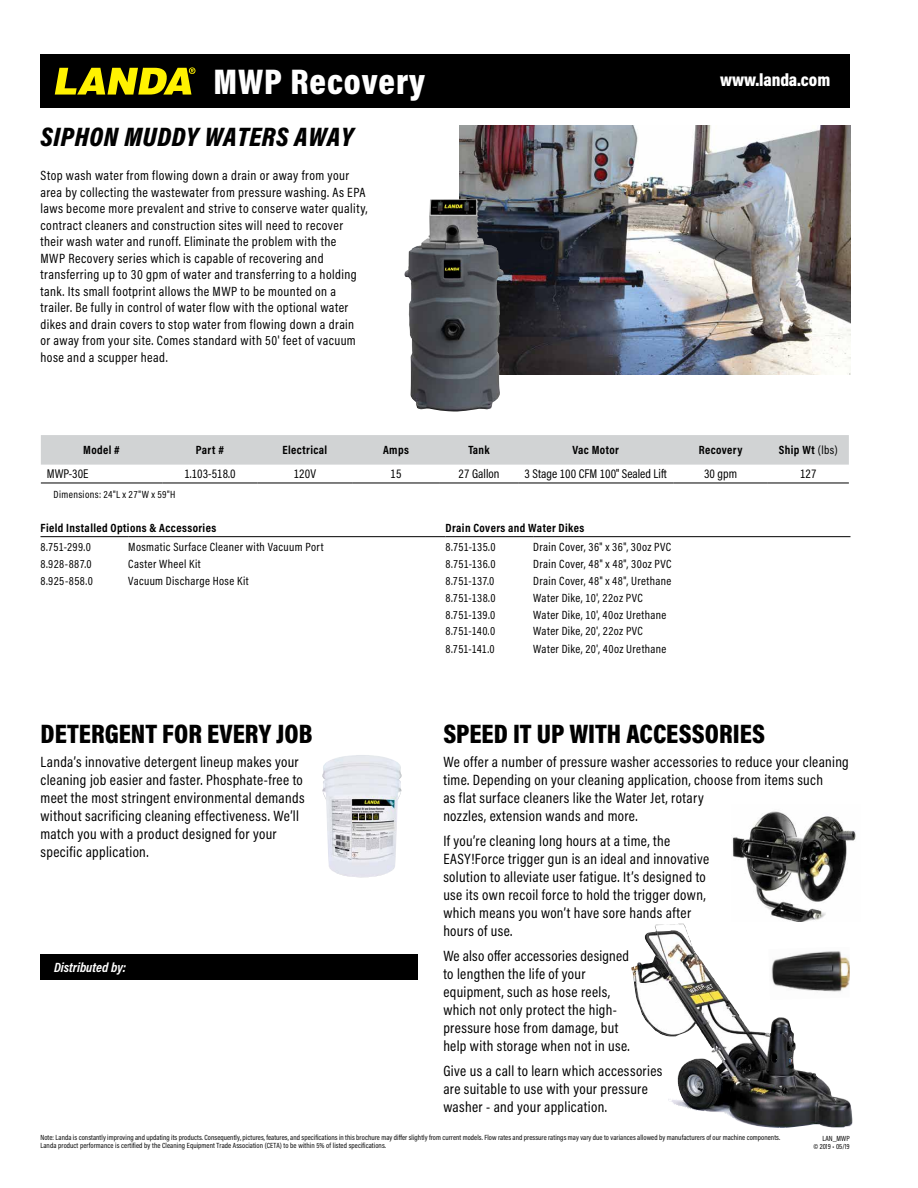
<style>
.page{position:relative;width:918px;height:1188px;background:#fff}
.page>*{position:absolute;margin:0;border:0;box-sizing:border-box;transform-origin:0 0}
.t1{font:900 36px "Acumin Pro Cond";letter-spacing:.025em;color:#fff}
.t2{font:900 27px "Acumin Pro Cond";color:#000}
.t3{font:italic 900 27px "Acumin Pro Cond";letter-spacing:.02em;color:#000}
.t4{font:900 18px "Acumin Pro Cond";letter-spacing:-.005em;color:#fff}
.t5{font:15px/18px "Acumin Pro Cond";letter-spacing:.025em;color:#000}
.t6{font:13.5px/16.5px "Acumin Pro Cond";letter-spacing:.03em;color:#000}
.t7{font:italic 700 13.5px "Acumin Pro Cond";color:#fff}
.t8{font:12.75px "Acumin Pro Cond";color:#000}
.t9{font:12px "Acumin Pro Cond";letter-spacing:.03em;color:#000}
.t10{font:700 12px "Acumin Pro Cond";letter-spacing:.03em;color:#000}
.t11{font:10.5px "Acumin Pro Cond";letter-spacing:.035em;color:#000}
.t12{font:7.5px/8.2px "Acumin Pro Cond";letter-spacing:.01em;color:#000;text-align:right}
.s1{font-weight:400}
</style>
<div class="page">
<div style="left:40px;top:54px;width:810px;height:54px;background:#000"></div>
<svg style="left:55px;top:67px;width:140px;height:28px"></svg>
<div style="left:40px;top:954px;width:378px;height:26px;background:#000"></div>
<hr style="left:40px;top:536px;width:88px;height:1px;background:#000">
<hr style="left:128px;top:536px;width:318px;height:1px;background:#000">
<hr style="left:446px;top:536px;width:87px;height:1px;background:#000">
<hr style="left:533px;top:536px;width:317px;height:1px;background:#000">
<img style="left:459px;top:126px;width:391px;height:249px">
<img style="left:631px;top:924px;width:221px;height:204px">
<img style="left:732px;top:811px;width:124px;height:111px">
<div style="left:766px;top:947px;width:84px;height:53px;background:#fff"></div>
<img style="left:771px;top:951px;width:79px;height:41px">
<img style="left:322px;top:755px;width:80px;height:123px">
<img style="left:404px;top:199px;width:100px;height:213px">
<div style="left:41px;top:435px;width:808px;height:30px;background:#d1d3d4"></div>
<hr style="left:41px;top:483px;width:121px;height:1px;background:#000">
<hr style="left:162px;top:483px;width:96px;height:1px;background:#000">
<hr style="left:258px;top:483px;width:94px;height:1px;background:#000">
<hr style="left:352px;top:483px;width:88px;height:1px;background:#000">
<hr style="left:440px;top:483px;width:78px;height:1px;background:#000">
<hr style="left:518px;top:483px;width:155px;height:1px;background:#000">
<hr style="left:673px;top:483px;width:95px;height:1px;background:#000">
<hr style="left:768px;top:483px;width:81px;height:1px;background:#000">
<h1 class="t1" style="left:213px;top:58px;width:213px">MWP Recovery</h1>
<h2 class="t3" style="left:40px;top:119px;width:314px">SIPHON MUDDY WATERS AWAY</h2>
<p class="t6" style="left:40px;top:167px;width:329px">Stop wash water from flowing down a drain or away from your area by collecting the wastewater from pressure washing. As EPA laws become more prevalent and strive to conserve water quality, contract cleaners and construction sites will need to recover their wash water and runoff. Eliminate the problem with the<br>MWP Recovery series which is capable of recovering and transferring up to 30 gpm of water and transferring to a holding tank. Its small footprint allows the MWP to be mounted on a trailer. Be fully in control of water flow with the optional water dikes and drain covers to stop water from flowing down a drain<br>or away from your site. Comes standard with 50' feet of vacuum hose and a scupper head.</p>
<p class="t4" style="left:720px;top:69px;width:112px">www.landa.com</p>
<p class="t10" style="left:83px;top:442px;width:38px">Model #</p>
<p class="t10" style="left:196px;top:442px;width:30px">Part #</p>
<p class="t10" style="left:283px;top:442px;width:46px">Electrical</p>
<p class="t10" style="left:383px;top:442px;width:27px">Amps</p>
<p class="t10" style="left:468px;top:442px;width:23px">Tank</p>
<p class="t10" style="left:573px;top:442px;width:48px">Vac Motor</p>
<p class="t10" style="left:699px;top:442px;width:45px">Recovery</p>
<p class="t10" style="left:779px;top:442px;width:60px">Ship Wt <span class="s1">(lbs)</span></p>
<p class="t8" style="left:47px;top:466px;width:43px">MWP-30E</p>
<p class="t8" style="left:184px;top:466px;width:53px">1.103-518.0</p>
<p class="t8" style="left:294px;top:466px;width:24px">120V</p>
<p class="t8" style="left:391px;top:466px;width:13px">15</p>
<p class="t8" style="left:459px;top:466px;width:42px">27 Gallon</p>
<p class="t8" style="left:525px;top:466px;width:144px">3 Stage 100 CFM 100" Sealed Lift</p>
<p class="t8" style="left:704px;top:466px;width:34px">30 gpm</p>
<p class="t8" style="left:800px;top:466px;width:18px">127</p>
<p class="t11" style="left:54px;top:487px;width:123px">Dimensions: 24"L x 27"W x 59"H</p>
<p class="t10" style="left:40px;top:520px;width:177px">Field Installed Options &amp; Accessories</p>
<p class="t10" style="left:446px;top:520px;width:140px">Drain Covers and Water Dikes</p>
<p class="t9" style="left:40px;top:539px;width:52px">8.751-299.0</p>
<p class="t9" style="left:128px;top:539px;width:197px">Mosmatic Surface Cleaner with Vacuum Port</p>
<p class="t9" style="left:445px;top:539px;width:52px">8.751-135.0</p>
<p class="t9" style="left:533px;top:539px;width:140px">Drain Cover, 36" x 36", 30oz PVC</p>
<p class="t9" style="left:40px;top:556px;width:53px">8.928-887.0</p>
<p class="t9" style="left:128px;top:556px;width:74px">Caster Wheel Kit</p>
<p class="t9" style="left:445px;top:556px;width:52px">8.751-136.0</p>
<p class="t9" style="left:533px;top:556px;width:140px">Drain Cover, 48" x 48", 30oz PVC</p>
<p class="t9" style="left:40px;top:574px;width:54px">8.925-858.0</p>
<p class="t9" style="left:128px;top:574px;width:122px">Vacuum Discharge Hose Kit</p>
<p class="t9" style="left:445px;top:574px;width:51px">8.751-137.0</p>
<p class="t9" style="left:533px;top:574px;width:140px">Drain Cover, 48" x 48", Urethane</p>
<p class="t9" style="left:445px;top:590px;width:52px">8.751-138.0</p>
<p class="t9" style="left:533px;top:590px;width:111px">Water Dike, 10', 22oz PVC</p>
<p class="t9" style="left:445px;top:607px;width:52px">8.751-139.0</p>
<p class="t9" style="left:533px;top:607px;width:135px">Water Dike, 10', 40oz Urethane</p>
<p class="t9" style="left:445px;top:623px;width:51px">8.751-140.0</p>
<p class="t9" style="left:533px;top:623px;width:111px">Water Dike, 20', 22oz PVC</p>
<p class="t9" style="left:445px;top:641px;width:51px">8.751-141.0</p>
<p class="t9" style="left:533px;top:641px;width:135px">Water Dike, 20', 40oz Urethane</p>
<h2 class="t2" style="left:40px;top:716px;width:273px">DETERGENT FOR EVERY JOB</h2>
<p class="t5" style="left:40px;top:753px;width:266px">Landa’s innovative detergent lineup makes your cleaning job easier and faster. Phosphate-free to meet the most stringent environmental demands without sacrificing cleaning effectiveness. We’ll match you with a product designed for your specific application.</p>
<p class="t7" style="left:54px;top:958px;width:74px">Distributed by:</p>
<h2 class="t2" style="left:443px;top:716px;width:323px">SPEED IT UP WITH ACCESSORIES</h2>
<p class="t5" style="left:443px;top:753px;width:407px">We offer a number of pressure washer accessories to reduce your cleaning time. Depending on your cleaning application, choose from items such<br>as flat surface cleaners like the Water Jet, rotary<br>nozzles, extension wands and more.</p>
<p class="t5" style="left:443px;top:832px;width:267px">If you’re cleaning long hours at a time, the EASY!Force trigger gun is an ideal and innovative solution to alleviate user fatigue. It’s designed to use its own recoil force to hold the trigger down, which means you won’t have sore hands after hours of use.</p>
<p class="t5" style="left:443px;top:947px;width:188px">We also offer accessories designed to lengthen the life of your equipment, such as hose reels, which not only protect the high&shy;pressure hose from damage, but help with storage when not in use.</p>
<p class="t5" style="left:443px;top:1061px;width:221px">Give us a call to learn which accessories are suitable to use with your pressure washer - and your application.</p>
<p class="t12" style="left:40px;top:1133px;width:741px;text-align:left">Note: Landa is constantly improving and updating its products. Consequently, pictures, features, and specifications in this brochure may differ slightly from current models. Flow rates and pressure ratings may vary due to variances allowed by manufacturers of our machine components.<br>Landa product performance is certified by the Cleaning Equipment Trade Association (CETA) to be within 5% of listed specifications.</p>
<p class="t12" style="left:813px;top:1134px;width:38px">LAN_MWP<br>© 2019 • 05/19</p>
</div>
